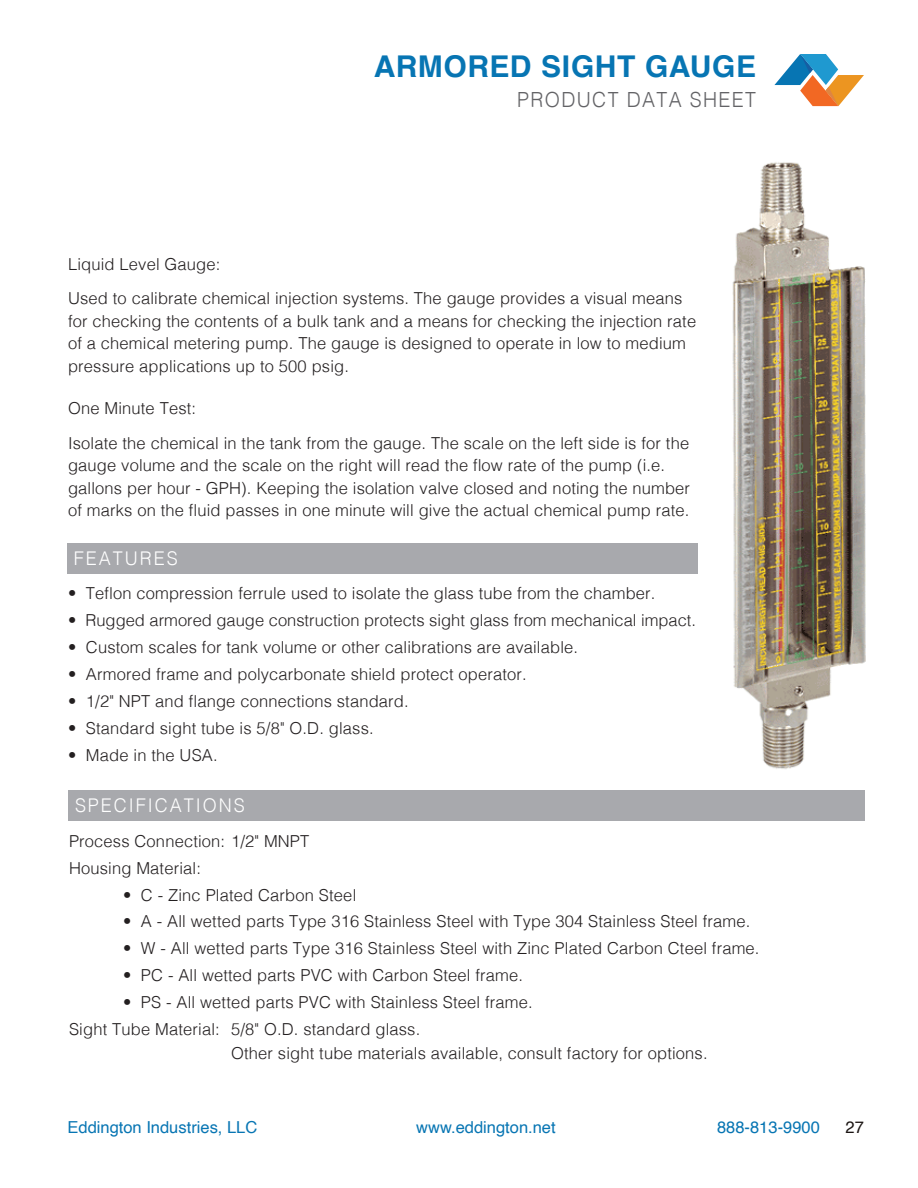
<style>
.page{position:relative;width:918px;height:1188px;background:#fff}
.page>*{position:absolute;margin:0;border:0;box-sizing:border-box;transform-origin:0 0}
.t1{font:700 30px "Helvetica";letter-spacing:.015em;color:#0775b3}
.t2{font:300 20.85px "Helvetica";letter-spacing:.07em;color:#636366;scale:.93 1}
.t3{font:300 18.9px "Helvetica";letter-spacing:.11em;color:#fff;scale:.95 1}
.t4{font:300 16.5px/22.5px "Helvetica";letter-spacing:.01em;color:#231f20}
.t5{font:16.5px "Helvetica";color:#0775b3}
.t6{font:16.5px "Helvetica";color:#1b1513}
</style>
<div class="page">
<svg style="left:774px;top:54px;width:90px;height:52px"></svg>
<img style="left:732px;top:162px;width:134px;height:607px">
<div style="left:67px;top:543px;width:631px;height:30px;background:#a8a9ad"></div>
<div style="left:68px;top:790px;width:797px;height:30px;background:#a8a9ad"></div>
<h1 class="t1" style="left:374px;top:42px;width:384px">ARMORED SIGHT GAUGE</h1>
<p class="t2" style="left:517px;top:81px;width:258px">PRODUCT DATA SHEET</p>
<p class="t4" style="left:68px;top:246px;width:616px;line-height:34.5px">Liquid Level Gauge:<br>Used to calibrate chemical injection systems. The gauge provides a visual means</p>
<p class="t4" style="left:68px;top:309px;width:630px">for checking the contents of a bulk tank and a means for checking the injection rate of a chemical metering pump. The gauge is designed to operate in low to medium pressure applications up to 500 psig.</p>
<p class="t4" style="left:68px;top:390px;width:623px;line-height:34.5px">One Minute Test:<br>Isolate the chemical in the tank from the gauge. The scale on the left side is for the</p>
<p class="t4" style="left:68px;top:453px;width:624px">gauge volume and the scale on the right will read the flow rate of the pump (i.e. gallons per hour - GPH). Keeping the isolation valve closed and noting the number of marks on the fluid passes in one minute will give the actual chemical pump rate.</p>
<p class="t3" style="left:74px;top:542px;width:111px">FEATURES</p>
<p class="t4" style="left:68px;top:581px;width:589px">• Teflon compression ferrule used to isolate the glass tube from the chamber.</p>
<p class="t4" style="left:68px;top:608px;width:630px">• Rugged armored gauge construction protects sight glass from mechanical impact.</p>
<p class="t4" style="left:68px;top:635px;width:512px">• Custom scales for tank volume or other calibrations are available.</p>
<p class="t4" style="left:68px;top:662px;width:460px">• Armored frame and polycarbonate shield protect operator.</p>
<p class="t4" style="left:68px;top:689px;width:342px">• 1/2" NPT and flange connections standard.</p>
<p class="t4" style="left:68px;top:716px;width:307px">• Standard sight tube is 5/8" O.D. glass.</p>
<p class="t4" style="left:68px;top:743px;width:151px">• Made in the USA.</p>
<p class="t3" style="left:75px;top:789px;width:180px">SPECIFICATIONS</p>
<p class="t4" style="left:69px;top:826px;width:242px;line-height:27px">Process Connection: 1/2" MNPT<br>Housing Material:</p>
<p class="t4" style="left:123px;top:882px;width:235px">• C - Zinc Plated Carbon Steel</p>
<p class="t4" style="left:123px;top:909px;width:629px">• A - All wetted parts Type 316 Stainless Steel with Type 304 Stainless Steel frame.</p>
<p class="t4" style="left:123px;top:936px;width:638px">• W - All wetted parts Type 316 Stainless Steel with Zinc Plated Carbon Cteel frame.</p>
<p class="t4" style="left:123px;top:963px;width:402px">• PC - All wetted parts PVC with Carbon Steel frame.</p>
<p class="t4" style="left:69px;top:988px;width:465px;line-height:27px;text-indent:54px">• PS - All wetted parts PVC with Stainless Steel frame.<br>Sight Tube Material: 5/8" O.D. standard glass.</p>
<p class="t4" style="left:231px;top:1041px;width:478px">Other sight tube materials available, consult factory for options.</p>
<p class="t5" style="left:68px;top:1114px;width:191px">Eddington Industries, LLC</p>
<p class="t5" style="left:416px;top:1114px;width:141px">www.eddington.net</p>
<p class="t5" style="left:717px;top:1114px;width:104px">888-813-9900</p>
<p class="t6" style="left:846px;top:1114px;width:20px">27</p>
</div>
